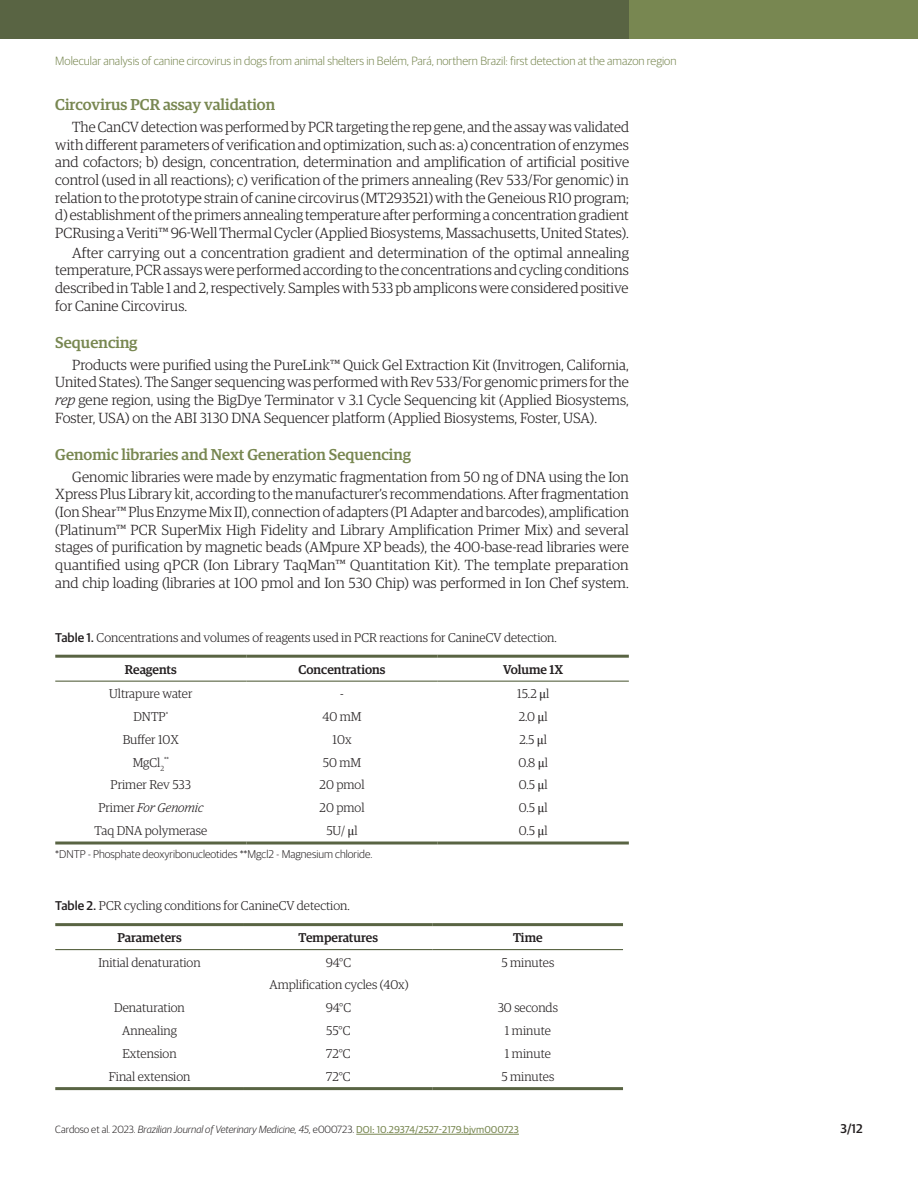
<style>
.page{position:relative;width:918px;height:1188px;background:#fff}
.page>*{position:absolute;margin:0;border:0;box-sizing:border-box;transform-origin:0 0}
.Heading2{font:500 15.75px "Guardian Egyptian";color:#788751}
.Paragraph{font:300 14.7px/17.7px "Guardian Egyptian";color:#231f20;text-align:justify}
.TableBody{font:300 12.75px "Guardian Egyptian";color:#231f20}
.TableTitle{font:300 12.75px "Guardian Egyptian";color:#231f20}
.TableHead{font:500 12.75px "Guardian Egyptian";color:#231f20}
.TableBody-2{font:italic 300 12.75px "Guardian Egyptian";color:#231f20}
.t1{font:500 12.75px "Guardian Sans";color:#231f20}
.t2{font:300 12px "Guardian Sans";color:#788751}
.TableFootnote{font:300 11.25px "Guardian Sans";color:#231f20}
.t3{font:italic 300 10.5px "Guardian Sans";color:#231f20}
.TableBody-3{font:300 7.35px "Guardian Egyptian";color:#231f20}
.s1{font-style:italic}
.s2{font-family:"Guardian Sans";font-weight:500}
.s3{font-family:"Cambria Math";font-weight:400}
.s4{font-style:normal}
.s5{font-weight:400;font-style:normal;font-size:10.05px;color:#788751}
</style>
<div class="page">
<hr style="left:356px;top:1134px;width:163px;height:1px;background:#788751">
<div style="left:623px;top:0;width:295px;height:38px;background:#788751"></div>
<div style="left:0;top:0;width:629px;height:38px;background:#596443"></div>
<hr style="left:55px;top:655px;width:191px;height:3px;background:#596443">
<hr style="left:55px;top:681px;width:191px;height:1px;background:#596443">
<hr style="left:246px;top:655px;width:192px;height:3px;background:#596443">
<hr style="left:246px;top:681px;width:192px;height:1px;background:#596443">
<hr style="left:438px;top:655px;width:191px;height:3px;background:#596443">
<hr style="left:438px;top:681px;width:191px;height:1px;background:#596443">
<hr style="left:55px;top:842px;width:191px;height:3px;background:#596443">
<hr style="left:246px;top:842px;width:192px;height:3px;background:#596443">
<hr style="left:438px;top:842px;width:191px;height:3px;background:#596443">
<hr style="left:55px;top:923px;width:189px;height:3px;background:#596443">
<hr style="left:55px;top:949px;width:189px;height:1px;background:#596443">
<hr style="left:244px;top:923px;width:189px;height:3px;background:#596443">
<hr style="left:244px;top:949px;width:189px;height:1px;background:#596443">
<hr style="left:433px;top:923px;width:190px;height:3px;background:#596443">
<hr style="left:433px;top:949px;width:190px;height:1px;background:#596443">
<hr style="left:55px;top:1087px;width:189px;height:3px;background:#596443">
<hr style="left:244px;top:1087px;width:189px;height:3px;background:#596443">
<hr style="left:433px;top:1087px;width:190px;height:3px;background:#596443">
<p class="t2" style="left:55px;top:52px;width:623px">Molecular analysis of canine circovirus in dogs from animal shelters in Belém, Pará, northern Brazil: first detection at the amazon region</p>
<p class="Heading2" style="left:55px;top:93px;width:221px">Circovirus PCR assay validation</p>
<p class="Paragraph" style="left:55px;top:117px;width:575px;text-indent:17px">The CanCV detection was performed by PCR targeting the rep gene, and the assay was validated with different parameters of verification and optimization, such as: a) concentration of enzymes and cofactors; b) design, concentration, determination and amplification of artificial positive control (used in all reactions); c) verification of the primers annealing (Rev 533/For genomic) in relation to the prototype strain of canine circovirus (MT293521) with the Geneious R10 program; d) establishment of the primers annealing temperature after performing a concentration gradient PCRusing a Veriti™ 96-Well Thermal Cycler (Applied Biosystems, Massachusetts, United States).</p>
<p class="Paragraph" style="left:55px;top:243px;width:575px;text-indent:17px">After carrying out a concentration gradient and determination of the optimal annealing temperature, PCR assays were performed according to the concentrations and cycling conditions described in Table 1 and 2, respectively. Samples with 533 pb amplicons were considered positive for Canine Circovirus.</p>
<p class="Heading2" style="left:55px;top:331px;width:84px">Sequencing</p>
<p class="Paragraph" style="left:55px;top:355px;width:575px;text-indent:17px">Products were purified using the PureLink™ Quick Gel Extraction Kit (Invitrogen, California, United States). The Sanger sequencing was performed with Rev 533/For genomic primers for the <span class="s1">rep</span> gene region, using the BigDye Terminator v 3.1 Cycle Sequencing kit (Applied Biosystems, Foster, USA) on the ABI 3130 DNA Sequencer platform (Applied Biosystems, Foster, USA).</p>
<p class="Heading2" style="left:55px;top:443px;width:357px">Genomic libraries and Next Generation Sequencing</p>
<p class="Paragraph" style="left:55px;top:467px;width:575px;text-indent:17px">Genomic libraries were made by enzymatic fragmentation from 50 ng of DNA using the Ion Xpress Plus Library kit, according to the manufacturer’s recommendations. After fragmentation (Ion Shear™ Plus Enzyme Mix II), connection of adapters (P1 Adapter and barcodes), amplification (Platinum™ PCR SuperMix High Fidelity and Library Amplification Primer Mix) and several stages of purification by magnetic beads (AMpure XP beads), the 400-base-read libraries were quantified using qPCR (Ion Library TaqMan™ Quantitation Kit). The template preparation and chip loading (libraries at 100 pmol and Ion 530 Chip) was performed in Ion Chef system.</p>
<p class="TableTitle" style="left:55px;top:629px;width:503px"><span class="s2">Table 1.</span> Concentrations and volumes of reagents used in PCR reactions for CanineCV detection.</p>
<p class="TableHead" style="left:125px;top:660px;width:53px">Reagents</p>
<p class="TableHead" style="left:299px;top:660px;width:88px">Concentrations</p>
<p class="TableHead" style="left:503px;top:660px;width:62px">Volume 1X</p>
<p class="TableBody" style="left:109px;top:685px;width:85px">Ultrapure water</p>
<p class="TableBody" style="left:340px;top:685px;width:5px">-</p>
<p class="TableBody" style="left:517px;top:685px;width:34px">15.2 <span class="s3">μ</span>l</p>
<p class="TableBody" style="left:134px;top:708px;width:36px">DNTP<sup>*</sup></p>
<p class="TableBody" style="left:322px;top:708px;width:41px">40 mM</p>
<p class="TableBody" style="left:519px;top:708px;width:30px">2.0 <span class="s3">μ</span>l</p>
<p class="TableBody" style="left:123px;top:731px;width:58px">Buffer 10X</p>
<p class="TableBody" style="left:333px;top:731px;width:21px">10x</p>
<p class="TableBody" style="left:519px;top:731px;width:29px">2.5 <span class="s3">μ</span>l</p>
<p class="TableBody" style="left:133px;top:754px;width:33px">MgCl<sub>2</sub></p>
<p class="TableBody-3" style="left:164px;top:755px;width:6px">**</p>
<p class="TableBody" style="left:323px;top:754px;width:40px">50 mM</p>
<p class="TableBody" style="left:519px;top:754px;width:31px">0.8 <span class="s3">μ</span>l</p>
<p class="TableBody" style="left:111px;top:777px;width:82px">Primer Rev 533</p>
<p class="TableBody" style="left:320px;top:777px;width:46px">20 pmol</p>
<p class="TableBody" style="left:519px;top:777px;width:30px">0.5 <span class="s3">μ</span>l</p>
<p class="TableBody-2" style="left:98px;top:799px;width:106px"><span class="s4">Primer</span> For Genomic</p>
<p class="TableBody" style="left:320px;top:799px;width:46px">20 pmol</p>
<p class="TableBody" style="left:519px;top:799px;width:30px">0.5 <span class="s3">μ</span>l</p>
<p class="TableBody" style="left:94px;top:822px;width:115px">Taq DNA polymerase</p>
<p class="TableBody" style="left:326px;top:822px;width:33px">5U/ <span class="s3">μ</span>l</p>
<p class="TableBody" style="left:519px;top:822px;width:30px">0.5 <span class="s3">μ</span>l</p>
<p class="TableFootnote" style="left:55px;top:847px;width:319px">*DNTP - Phosphate deoxyribonucleotides **Mgcl2 - Magnesium chloride.</p>
<p class="TableTitle" style="left:55px;top:898px;width:296px"><span class="s2">Table 2.</span> PCR cycling conditions for CanineCV detection.</p>
<p class="TableHead" style="left:117px;top:929px;width:66px">Parameters</p>
<p class="TableHead" style="left:299px;top:929px;width:81px">Temperatures</p>
<p class="TableHead" style="left:513px;top:929px;width:31px">Time</p>
<p class="TableBody" style="left:99px;top:954px;width:104px">Initial denaturation</p>
<p class="TableBody" style="left:326px;top:954px;width:27px">94°C</p>
<p class="TableBody" style="left:501px;top:954px;width:55px">5 minutes</p>
<p class="TableBody" style="left:270px;top:977px;width:141px">Amplification cycles (40x)</p>
<p class="TableBody" style="left:114px;top:999px;width:72px">Denaturation</p>
<p class="TableBody" style="left:326px;top:999px;width:27px">94°C</p>
<p class="TableBody" style="left:498px;top:999px;width:62px">30 seconds</p>
<p class="TableBody" style="left:122px;top:1022px;width:56px">Annealing</p>
<p class="TableBody" style="left:326px;top:1022px;width:26px">55°C</p>
<p class="TableBody" style="left:505px;top:1022px;width:48px">1 minute</p>
<p class="TableBody" style="left:123px;top:1045px;width:56px">Extension</p>
<p class="TableBody" style="left:326px;top:1045px;width:26px">72°C</p>
<p class="TableBody" style="left:505px;top:1045px;width:48px">1 minute</p>
<p class="TableBody" style="left:109px;top:1068px;width:83px">Final extension</p>
<p class="TableBody" style="left:326px;top:1068px;width:26px">72°C</p>
<p class="TableBody" style="left:501px;top:1068px;width:55px">5 minutes</p>
<p class="t3" style="left:55px;top:1122px;width:465px"><span class="s4">Cardoso et al. 2023.</span> Brazilian Journal of Veterinary Medicine, 45, <span class="s4">e000723.</span> <span class="s5">DOI: 10.29374/2527-2179.bjvm000723</span></p>
<p class="t1" style="left:840px;top:1119px;width:24px">3/12</p>
</div>
